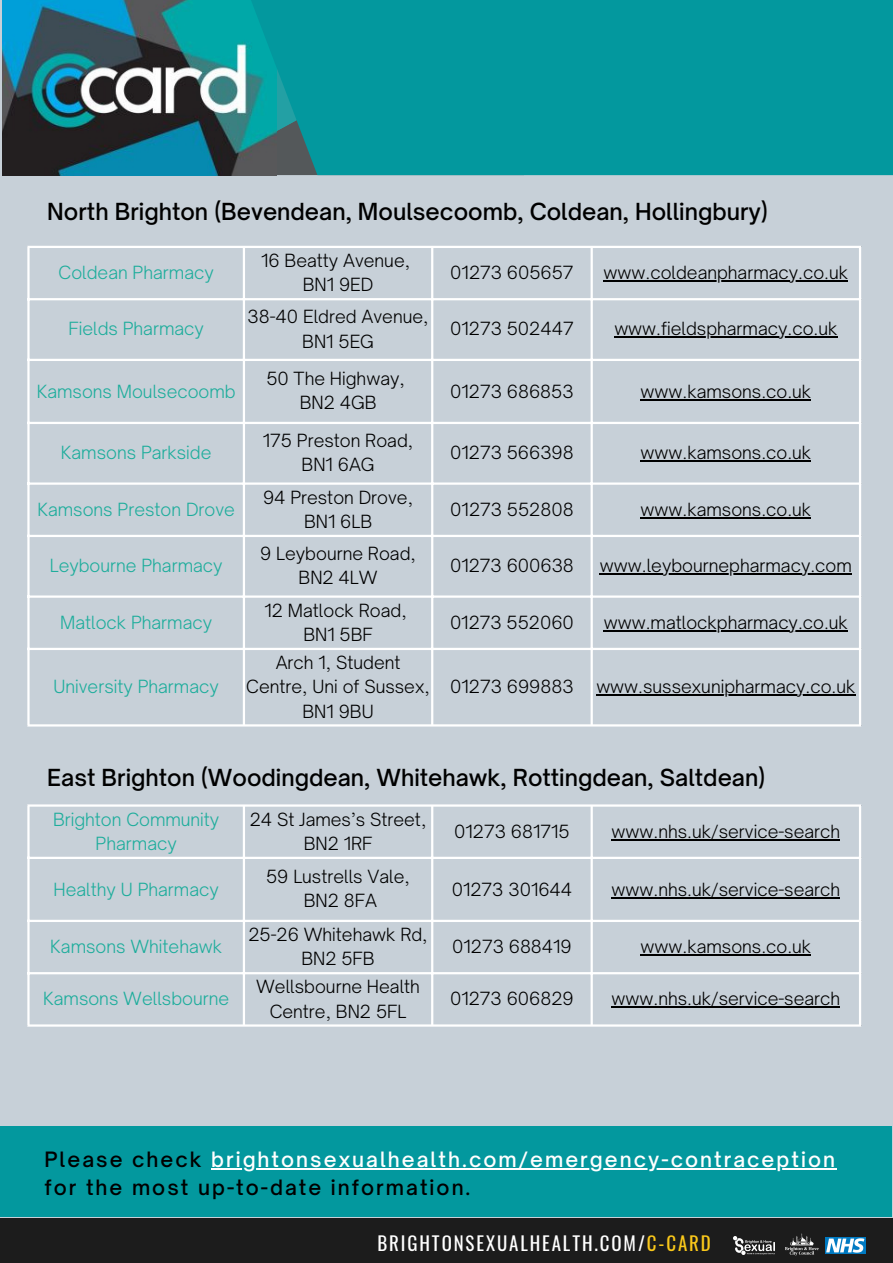
<style>
.page{position:relative;width:893px;height:1263px;background:#c7d0d8}
.page>*{position:absolute;margin:0;border:0;box-sizing:border-box;transform-origin:0 0}
.t1{font:500 22.5px "Open Sauce One";color:#000}
.t2{font:500 20.25px/28.1px "Open Sauce One";letter-spacing:.1em;color:#fff}
.t3{font:18.9px "Oswald";letter-spacing:.1em;color:#fff}
.t4{font:300 17.4px/24.2px "Open Sauce One";color:#000;text-align:center}
.t5{font:300 17.4px/24.2px "Open Sauce One";color:#1ead9c;text-align:center}
.s1{color:#000}
.s2{color:#fac81a}
</style>
<div class="page">
<svg style="left:2px;top:0;width:891px;height:175px;background:#118b92"></svg>
<div style="left:0;top:1218px;width:893px;height:45px;background:#1c1c1c"></div>
<img style="left:785px;top:1234px;width:33px;height:22px">
<img style="left:826px;top:1238px;width:40px;height:15px">
<img style="left:734px;top:1237px;width:40px;height:18px">
<hr style="left:603px;top:280px;width:245px;height:2px;background:#000">
<hr style="left:614px;top:336px;width:223px;height:2px;background:#000">
<hr style="left:640px;top:399px;width:171px;height:1px;background:#000">
<hr style="left:640px;top:460px;width:171px;height:2px;background:#000">
<hr style="left:640px;top:517px;width:171px;height:1px;background:#000">
<hr style="left:600px;top:573px;width:252px;height:2px;background:#000">
<hr style="left:604px;top:630px;width:244px;height:1px;background:#000">
<hr style="left:596px;top:694px;width:259px;height:2px;background:#000">
<hr style="left:27px;top:248px;width:3px;height:476px;background:#fff">
<hr style="left:243px;top:248px;width:2px;height:476px;background:#fff">
<hr style="left:431px;top:248px;width:2px;height:476px;background:#fff">
<hr style="left:590px;top:248px;width:3px;height:476px;background:#fff">
<hr style="left:859px;top:248px;width:2px;height:476px;background:#fff">
<hr style="left:27px;top:246px;width:834px;height:2px;background:#fff">
<hr style="left:27px;top:298px;width:834px;height:2px;background:#fff">
<hr style="left:27px;top:359px;width:834px;height:2px;background:#fff">
<hr style="left:27px;top:422px;width:834px;height:2px;background:#fff">
<hr style="left:27px;top:482px;width:834px;height:3px;background:#fff">
<hr style="left:27px;top:535px;width:834px;height:2px;background:#fff">
<hr style="left:27px;top:595px;width:834px;height:3px;background:#fff">
<hr style="left:27px;top:648px;width:834px;height:2px;background:#fff">
<hr style="left:27px;top:724px;width:834px;height:2px;background:#fff">
<hr style="left:611px;top:839px;width:229px;height:1px;background:#000">
<hr style="left:611px;top:897px;width:229px;height:1px;background:#000">
<hr style="left:640px;top:954px;width:171px;height:2px;background:#000">
<hr style="left:611px;top:1006px;width:229px;height:2px;background:#000">
<hr style="left:27px;top:807px;width:3px;height:217px;background:#fff">
<hr style="left:243px;top:807px;width:2px;height:217px;background:#fff">
<hr style="left:431px;top:807px;width:2px;height:217px;background:#fff">
<hr style="left:590px;top:807px;width:3px;height:217px;background:#fff">
<hr style="left:859px;top:807px;width:2px;height:217px;background:#fff">
<hr style="left:27px;top:804px;width:834px;height:3px;background:#fff">
<hr style="left:27px;top:857px;width:834px;height:2px;background:#fff">
<hr style="left:27px;top:920px;width:834px;height:2px;background:#fff">
<hr style="left:27px;top:972px;width:834px;height:2px;background:#fff">
<hr style="left:27px;top:1024px;width:834px;height:3px;background:#fff">
<div style="left:0;top:1126px;width:891px;height:91px;background:#03989e"></div>
<hr style="left:211px;top:1168px;width:626px;height:2px;background:#fff">
<p class="t1" style="left:47px;top:197px;width:722px">North Brighton (Bevendean, Moulsecoomb, Coldean, Hollingbury)</p>
<p class="t5" style="left:59px;top:260px;width:157px">Coldean Pharmacy</p>
<p class="t4" style="left:261px;top:248px;width:150px">16 Beatty Avenue,<br>BN1 9ED</p>
<p class="t4" style="left:450px;top:260px;width:125px">01273 605657</p>
<p class="t4" style="left:603px;top:260px;width:246px">www.coldeanpharmacy.co.uk</p>
<p class="t5" style="left:68px;top:316px;width:137px">Fields Pharmacy</p>
<p class="t4" style="left:248px;top:305px;width:182px">38-40 Eldred Avenue,<br>BN1 5EG</p>
<p class="t4" style="left:450px;top:316px;width:125px">01273 502447</p>
<p class="t4" style="left:614px;top:316px;width:225px">www.fieldspharmacy.co.uk</p>
<p class="t5" style="left:37px;top:379px;width:200px">Kamsons Moulsecoomb</p>
<p class="t4" style="left:266px;top:366px;width:140px">50 The Highway,<br>BN2 4GB</p>
<p class="t4" style="left:450px;top:379px;width:125px">01273 686853</p>
<p class="t4" style="left:640px;top:379px;width:172px">www.kamsons.co.uk</p>
<p class="t5" style="left:61px;top:440px;width:152px">Kamsons Parkside</p>
<p class="t4" style="left:263px;top:428px;width:152px">175 Preston Road,<br>BN1 6AG</p>
<p class="t4" style="left:450px;top:440px;width:125px">01273 566398</p>
<p class="t4" style="left:640px;top:440px;width:172px">www.kamsons.co.uk</p>
<p class="t5" style="left:37px;top:497px;width:199px">Kamsons Preston Drove</p>
<p class="t4" style="left:263px;top:485px;width:152px">94 Preston Drove,<br>BN1 6LB</p>
<p class="t4" style="left:450px;top:497px;width:125px">01273 552808</p>
<p class="t4" style="left:640px;top:497px;width:172px">www.kamsons.co.uk</p>
<p class="t5" style="left:50px;top:553px;width:174px">Leybourne Pharmacy</p>
<p class="t5" style="left:60px;top:610px;width:153px">Matlock Pharmacy</p>
<p class="t5" style="left:54px;top:675px;width:167px">University Pharmacy</p>
<p class="t4" style="left:260px;top:541px;width:157px">9 Leybourne Road,<br>BN2 4LW</p>
<p class="t4" style="left:450px;top:553px;width:125px">01273 600638</p>
<p class="t4" style="left:600px;top:553px;width:253px">www.leybournepharmacy.com</p>
<p class="t4" style="left:264px;top:598px;width:144px">12 Matlock Road,<br>BN1 5BF</p>
<p class="t4" style="left:450px;top:610px;width:125px">01273 552060</p>
<p class="t4" style="left:604px;top:610px;width:246px">www.matlockpharmacy.co.uk</p>
<p class="t4" style="left:246px;top:650px;width:185px">Arch 1, Student<br>Centre, Uni of Sussex,<br>BN1 9BU</p>
<p class="t4" style="left:450px;top:675px;width:125px">01273 699883</p>
<p class="t4" style="left:596px;top:675px;width:261px">www.sussexunipharmacy.co.uk</p>
<p class="t1" style="left:47px;top:764px;width:719px">East Brighton (Woodingdean, Whitehawk, Rottingdean, Saltdean)</p>
<p class="t5" style="left:53px;top:807px;width:168px">Brighton Community<br>Pharmacy</p>
<p class="t4" style="left:250px;top:807px;width:178px">24 St James’s Street,<br>BN2 1RF</p>
<p class="t4" style="left:454px;top:819px;width:117px">01273 681715</p>
<p class="t4" style="left:611px;top:819px;width:230px">www.nhs.uk/service-search</p>
<p class="t5" style="left:54px;top:877px;width:167px">Healthy U Pharmacy</p>
<p class="t4" style="left:266px;top:864px;width:145px">59 Lustrells Vale,<br>BN2 8FA</p>
<p class="t4" style="left:452px;top:877px;width:122px">01273 301644</p>
<p class="t4" style="left:611px;top:877px;width:230px">www.nhs.uk/service-search</p>
<p class="t5" style="left:50px;top:934px;width:173px">Kamsons Whitehawk</p>
<p class="t4" style="left:248px;top:922px;width:181px">25-26 Whitehawk Rd,<br>BN2 5FB</p>
<p class="t4" style="left:452px;top:934px;width:121px">01273 688419</p>
<p class="t4" style="left:640px;top:934px;width:172px">www.kamsons.co.uk</p>
<p class="t5" style="left:43px;top:986px;width:187px">Kamsons Wellsbourne</p>
<p class="t4" style="left:256px;top:975px;width:165px">Wellsbourne Health<br>Centre, BN2 5FL</p>
<p class="t4" style="left:450px;top:986px;width:125px">01273 606829</p>
<p class="t4" style="left:611px;top:986px;width:230px">www.nhs.uk/service-search</p>
<p class="t2" style="left:44px;top:1145px;width:792px"><span class="s1">Please check</span> brightonsexualhealth.com/emergency-contraception <span class="s1">for the most up-to-date information.</span></p>
<p class="t3" style="left:377px;top:1229px;width:335px">BRIGHTONSEXUALHEALTH.COM/<span class="s2">C-CARD</span></p>
</div>
